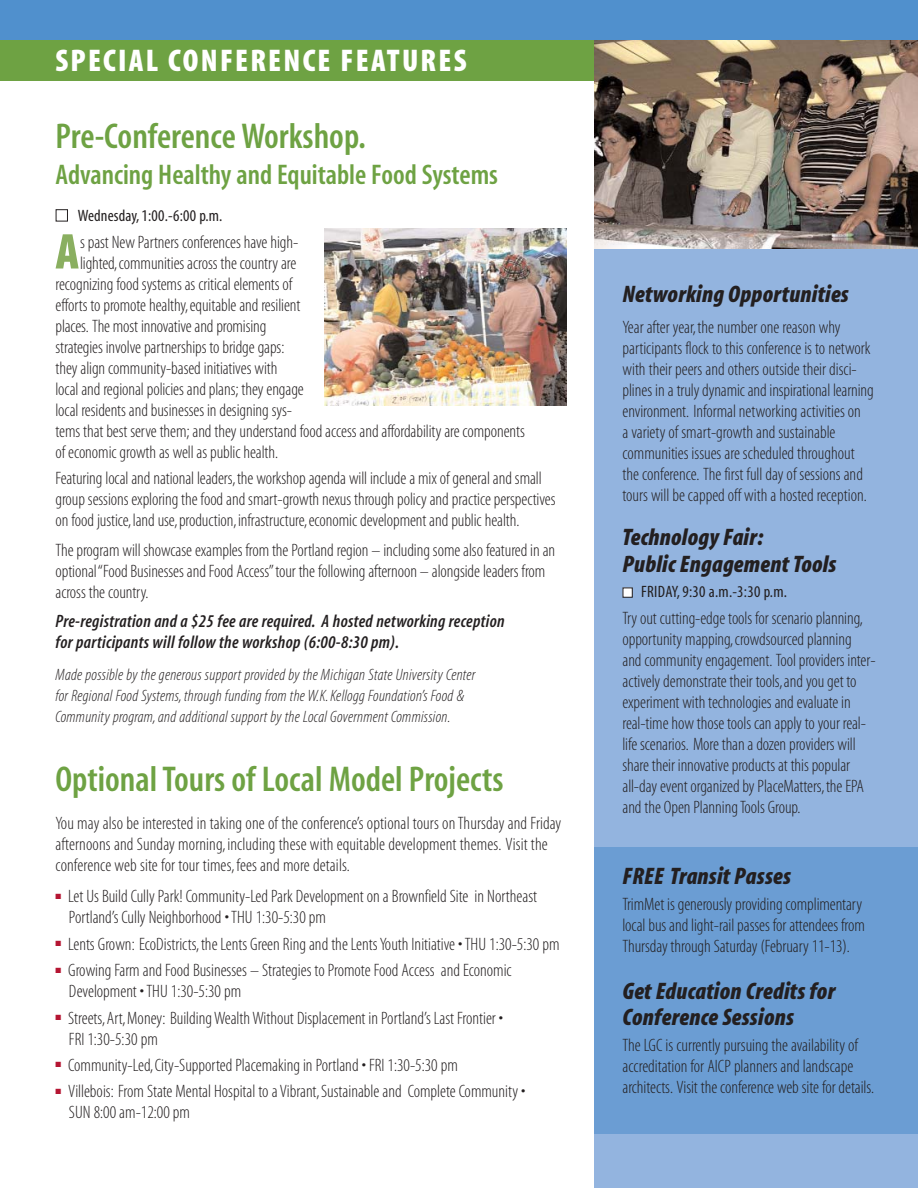
<style>
.page{position:relative;width:918px;height:1188px;background:#fff}
.page>*{position:absolute;margin:0;border:0;box-sizing:border-box;transform-origin:0 0}
.t1{font:50.7px "Myriad MM 830 300";color:#8aaf60}
.t2{font:36px "Myriad MM 565 300";color:#6ea243}
.t3{font:31.5px "Myriad MM 830 300";letter-spacing:.07em;color:#fff}
.t4{font:28.5px "Myriad MM 565 300";color:#6ea243}
.t5{font:24px/27px "Myriad MM It 830 300";letter-spacing:.01em;color:#231f20}
.t6{font:18px/21px "Myriad MM 215 300";letter-spacing:-.005em;color:#231f20}
.t7{font:18px/21px "Myriad MM It 565 300";letter-spacing:.015em;color:#231f20}
.t8{font:16.5px/21px "Myriad MM It 215 300";letter-spacing:.015em;color:#231f20}
.t9{font:16.5px "Myriad MM 400 300";letter-spacing:.01em;color:#231f20}
.s1{color:#fff}
</style>
<div class="page">
<div style="left:594px;top:81px;width:324px;height:1107px;background:#93b4df"></div>
<div style="left:594px;top:847px;width:324px;height:287px;background:#6b9dd3"></div>
<div style="left:0;top:0;width:918px;height:54px;background:#5090cd"></div>
<div style="left:0;top:40px;width:594px;height:41px;background:#6ea243"></div>
<img style="left:594px;top:40px;width:324px;height:208px">
<img style="left:324px;top:228px;width:243px;height:178px">
<h3 class="t3" style="left:55px;top:50px;width:413px">SPECIAL CONFERENCE FEATURES</h3>
<h2 class="t2" style="left:56px;top:124px;width:312px">Pre-Conference Workshop.</h2>
<h3 class="t4" style="left:56px;top:165px;width:444px">Advancing Healthy and Equitable Food Systems</h3>
<p class="t9" style="left:56px;top:210px;width:168px"><span class="s1">■</span> Wednesday, 1:00.-6:00 p.m.</p>
<h1 class="t1" style="left:56px;top:235px;width:25px">A</h1>
<p class="t6" style="left:80px;top:232px;width:220px">s past New Partners conferences have high-</p>
<p class="t6" style="left:80px;top:253px;width:218px">lighted,communities across the country are</p>
<p class="t6" style="left:55px;top:274px;width:238px">recognizing food systems as critical elements of</p>
<p class="t6" style="left:55px;top:295px;width:246px">efforts to promote healthy,equitable and resilient</p>
<p class="t6" style="left:55px;top:316px;width:212px">places. The most innovative and promising</p>
<p class="t6" style="left:55px;top:337px;width:230px">strategies involve partnerships to bridge gaps:</p>
<p class="t6" style="left:55px;top:358px;width:223px">they align community-based initiatives with</p>
<p class="t6" style="left:55px;top:379px;width:250px">local and regional policies and plans; they engage</p>
<p class="t6" style="left:55px;top:400px;width:238px">local residents and businesses in designing sys-</p>
<p class="t6" style="left:55px;top:421px;width:471px">tems that best serve them; and they understand food access and affordability are components</p>
<p class="t6" style="left:55px;top:442px;width:224px">of economic growth as well as public health.</p>
<p class="t6" style="left:55px;top:469px;width:502px">Featuring local and national leaders,the workshop agenda will include a mix of general and small group sessions exploring the food and smart-growth nexus through policy and practice perspectives on food justice,land use,production,infrastructure,economic development and public health.</p>
<p class="t6" style="left:55px;top:540px;width:501px">The program will showcase examples from the Portland region – including some also featured in an optional “Food Businesses and Food Access”tour the following afternoon – alongside leaders from across the country.</p>
<p class="t7" style="left:55px;top:612px;width:451px">Pre-registration and a $25 fee are required. A hosted networking reception for participants will follow the workshop (6:00-8:30 pm).</p>
<p class="t8" style="left:56px;top:665px;width:422px">Made possible by the generous support provided by the Michigan State University Center for Regional Food Systems, through funding from the W.K. Kellogg Foundation’s Food &amp;<br>Community program, and additional support by the Local Government Commission.</p>
<h2 class="t2" style="left:56px;top:768px;width:450px">Optional Tours of Local Model Projects</h2>
<p class="t6" style="left:56px;top:813px;width:507px">You may also be interested in taking one of the conference’s optional tours on Thursday and Friday afternoons and Sunday morning,including these with equitable development themes. Visit the conference web site for tour times,fees and more details.</p>
<p class="t6" style="left:69px;top:887px;width:470px;text-indent:-13px"><sup>■</sup> Let Us Build Cully Park! Community-Led Park Development on a Brownfield Site in Northeast<br>Portland’s Cully Neighborhood • THU 1:30-5:30 pm</p>
<p class="t6" style="left:56px;top:935px;width:506px"><sup>■</sup> Lents Grown: EcoDistricts,the Lents Green Ring and the Lents Youth Initiative • THU 1:30-5:30 pm</p>
<p class="t6" style="left:69px;top:961px;width:444px;text-indent:-13px"><sup>■</sup> Growing Farm and Food Businesses – Strategies to Promote Food Access and Economic<br>Development • THU 1:30-5:30 pm</p>
<p class="t6" style="left:69px;top:1008px;width:436px;text-indent:-13px"><sup>■</sup> Streets,Art,Money: Building Wealth Without Displacement in Portland’s Last Frontier •<br>FRI 1:30-5:30 pm</p>
<p class="t6" style="left:56px;top:1056px;width:404px"><sup>■</sup> Community-Led,City-Supported Placemaking in Portland • FRI 1:30-5:30 pm</p>
<p class="t6" style="left:69px;top:1082px;width:458px;text-indent:-13px"><sup>■</sup> Villebois: From State Mental Hospital to a Vibrant,Sustainable and Complete Community •<br>SUN 8:00 am-12:00 pm</p>
<h3 class="t5" style="left:622px;top:282px;width:228px">Networking Opportunities</h3>
<p class="t6" style="left:622px;top:318px;width:253px">Year after year,the number one reason why participants flock to this conference is to network with their peers and others outside their disci&shy;plines in a truly dynamic and inspirational learning environment. Informal networking activities on<br>a variety of smart-growth and sustainable communities issues are scheduled throughout the conference. The first full day of sessions and tours will be capped off with a hosted reception.</p>
<h3 class="t5" style="left:622px;top:525px;width:216px">Technology Fair:<br>Public Engagement Tools</h3>
<p class="t9" style="left:622px;top:586px;width:166px"><span class="s1">■</span> FRIDAY, 9:30 a.m.-3:30 p.m.</p>
<p class="t6" style="left:622px;top:608px;width:255px">Try out cutting-edge tools for scenario planning, opportunity mapping,crowdsourced planning<br>and community engagement. Tool providers inter&shy;actively demonstrate their tools,and you get to experiment with technologies and evaluate in real-time how those tools can apply to your real&shy;life scenarios. More than a dozen providers will share their innovative products at this popular all-day event organized by PlaceMatters,the EPA and the Open Planning Tools Group.</p>
<h3 class="t5" style="left:622px;top:864px;width:170px">FREE Transit Passes</h3>
<p class="t6" style="left:622px;top:895px;width:244px">TrimMet is generously providing complimentary local bus and light-rail passes for attendees from<br>Thursday through Saturday (February 11-13).</p>
<h3 class="t5" style="left:622px;top:981px;width:214px;line-height:25.5px">Get Education Credits for<br>Conference Sessions</h3>
<p class="t6" style="left:622px;top:1036px;width:253px">The LGC is currently pursuing the availability of accreditation for AICP planners and landscape architects. Visit the conference web site for details.</p>
</div>
